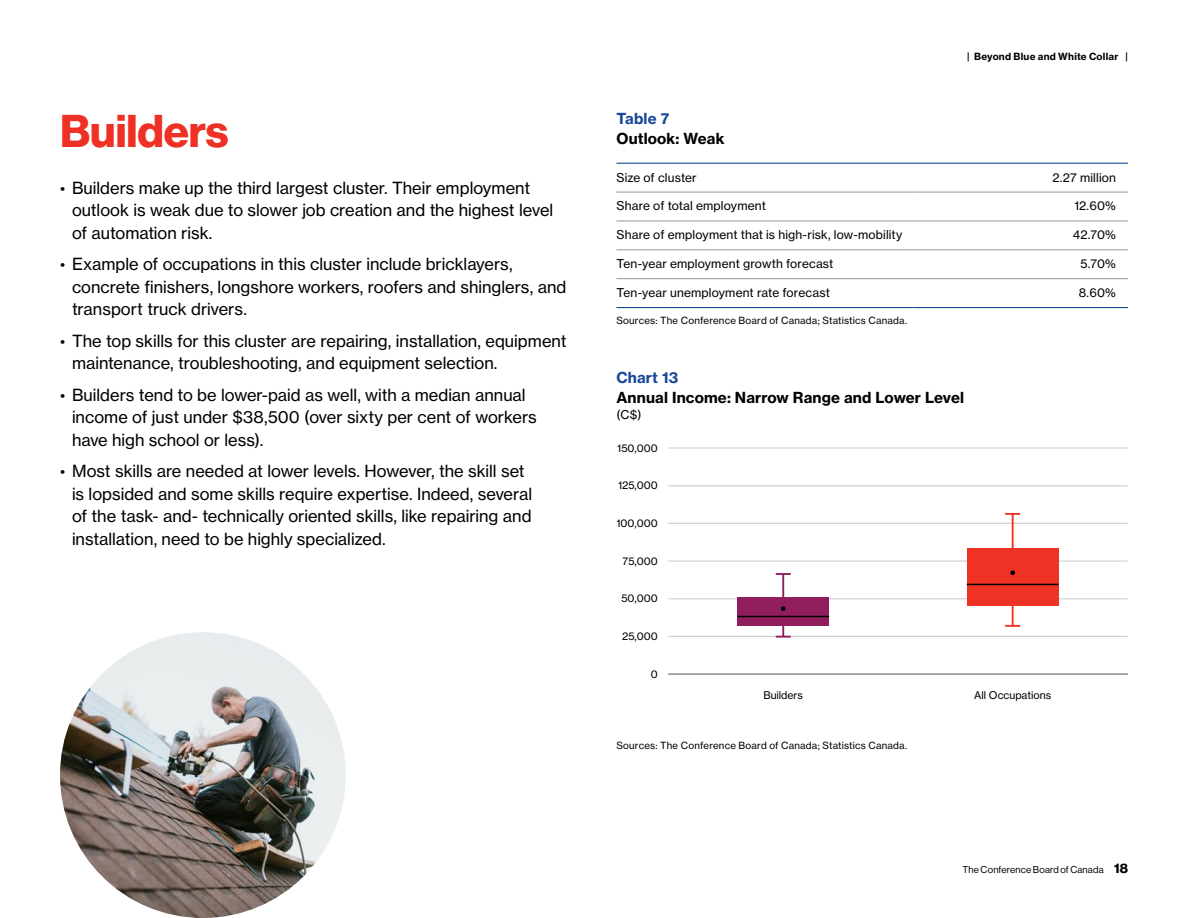
<style>
.page{position:relative;width:1188px;height:918px;background:#fff}
.page>*{position:absolute;margin:0;border:0;box-sizing:border-box;transform-origin:0 0}
.t1{font:45px "N Haas Grotesk DS Pro 75 Bd";color:#ee3124}
.t2{font:16.5px/22.5px "N Haas Grotesk TX Pro 55 Rg";color:#000}
.t3{font:15px "N Haas Grotesk TX Pro 75 Bd";letter-spacing:.01em;color:#000}
.t4{font:15px "N Haas Grotesk TX Pro 75 Bd";letter-spacing:.01em;color:#1a4798}
.t5{font:12px "N Haas Grotesk TX Pro 55 Rg";letter-spacing:.015em;color:#000}
.t6{font:10.5px "N Haas Grotesk TX Pro 55 Rg";color:#000}
.t7{font:9.75px "N Haas Grotesk TX Pro 55 Rg";letter-spacing:.02em;color:#000}
.t8{font:9.75px "N Haas Grotesk DS Pro 55 Rg";letter-spacing:.02em;color:#000}
.t9{font:9.75px "N Haas Grotesk TX Pro 75 Bd";letter-spacing:.025em;color:#000}
.s1{font-size:15px}
.s2{font-family:"N Haas Grotesk DS Pro 75 Bd";font-size:13.5px}
</style>
<div class="page">
<hr style="left:616px;top:163px;width:297px;height:1px;background:#1a4798">
<hr style="left:913px;top:163px;width:215px;height:1px;background:#1a4798">
<hr style="left:616px;top:192px;width:297px;height:1px;background:#939598">
<hr style="left:913px;top:192px;width:215px;height:1px;background:#939598">
<hr style="left:616px;top:221px;width:297px;height:1px;background:#939598">
<hr style="left:913px;top:221px;width:215px;height:1px;background:#939598">
<hr style="left:616px;top:249px;width:297px;height:1px;background:#939598">
<hr style="left:913px;top:249px;width:215px;height:1px;background:#939598">
<hr style="left:616px;top:278px;width:297px;height:1px;background:#939598">
<hr style="left:913px;top:278px;width:215px;height:1px;background:#939598">
<hr style="left:616px;top:307px;width:297px;height:1px;background:#1a4798">
<hr style="left:913px;top:307px;width:215px;height:1px;background:#1a4798">
<img style="left:60px;top:632px;width:286px;height:286px;border-radius:143px">
<hr style="left:668px;top:448px;width:460px;height:1px;background:#c7c8ca">
<hr style="left:668px;top:485px;width:460px;height:1px;background:#c7c8ca">
<hr style="left:668px;top:523px;width:460px;height:1px;background:#c7c8ca">
<hr style="left:668px;top:561px;width:460px;height:1px;background:#c7c8ca">
<hr style="left:668px;top:598px;width:460px;height:1px;background:#c7c8ca">
<hr style="left:668px;top:636px;width:460px;height:1px;background:#c7c8ca">
<hr style="left:668px;top:673px;width:460px;height:2px;background:#939598">
<svg style="left:1005px;top:625px;width:15px;height:2px"></svg>
<svg style="left:1005px;top:513px;width:15px;height:2px"></svg>
<hr style="left:1012px;top:514px;width:2px;height:112px;background:#ee3325">
<div style="left:967px;top:548px;width:92px;height:58px;background:#ee3325"></div>
<hr style="left:967px;top:584px;width:92px;height:1px;background:#000">
<svg style="left:1010px;top:570px;width:5px;height:5px"></svg>
<svg style="left:776px;top:636px;width:15px;height:2px"></svg>
<svg style="left:776px;top:573px;width:15px;height:2px"></svg>
<hr style="left:782px;top:574px;width:2px;height:63px;background:#911e5c">
<div style="left:737px;top:598px;width:92px;height:28px;background:#911e5c"></div>
<hr style="left:737px;top:616px;width:92px;height:1px;background:#000">
<svg style="left:781px;top:606px;width:5px;height:5px"></svg>
<h1 class="t1" style="left:60px;top:105px;width:170px">Builders</h1>
<p class="t2" style="left:72px;top:176px;width:483px;text-indent:-12px"><span class="s1">•</span> Builders make up the third largest cluster. Their employment outlook is weak due to slower job creation and the highest level of automation risk.</p>
<p class="t2" style="left:72px;top:253px;width:496px;text-indent:-12px"><span class="s1">•</span> Example of occupations in this cluster include bricklayers, concrete finishers, longshore workers, roofers and shinglers, and transport truck drivers.</p>
<p class="t2" style="left:72px;top:329px;width:496px;text-indent:-12px"><span class="s1">•</span> The top skills for this cluster are repairing, installation, equipment maintenance, troubleshooting, and equipment selection.</p>
<p class="t2" style="left:72px;top:383px;width:466px;text-indent:-12px"><span class="s1">•</span> Builders tend to be lower-paid as well, with a median annual income of just under $38,500 (over sixty per cent of workers have high school or less).</p>
<p class="t2" style="left:72px;top:460px;width:462px;text-indent:-12px"><span class="s1">•</span> Most skills are needed at lower levels. However, the skill set is lopsided and some skills require expertise. Indeed, several of the task- and- technically oriented skills, like repairing and installation, need to be highly specialized.</p>
<p class="t9" style="left:967px;top:50px;width:162px">| Beyond Blue and White Collar |</p>
<p class="t4" style="left:616px;top:109px;width:54px">Table 7</p>
<p class="t3" style="left:616px;top:129px;width:110px">Outlook: Weak</p>
<p class="t5" style="left:616px;top:170px;width:82px">Size of cluster</p>
<p class="t5" style="left:1052px;top:170px;width:65px">2.27 million</p>
<p class="t5" style="left:616px;top:199px;width:151px">Share of total employment</p>
<p class="t5" style="left:1074px;top:199px;width:43px">12.60%</p>
<p class="t5" style="left:616px;top:228px;width:287px">Share of employment that is high-risk, low-mobility</p>
<p class="t5" style="left:1073px;top:228px;width:45px">42.70%</p>
<p class="t5" style="left:616px;top:256px;width:218px">Ten-year employment growth forecast</p>
<p class="t5" style="left:1080px;top:256px;width:37px">5.70%</p>
<p class="t5" style="left:616px;top:285px;width:215px">Ten-year unemployment rate forecast</p>
<p class="t5" style="left:1079px;top:285px;width:39px">8.60%</p>
<p class="t7" style="left:616px;top:315px;width:292px">Sources: The Conference Board of Canada; Statistics Canada.</p>
<p class="t4" style="left:616px;top:368px;width:63px">Chart 13</p>
<p class="t3" style="left:616px;top:388px;width:349px">Annual Income: Narrow Range and Lower Level</p>
<p class="t5" style="left:616px;top:408px;width:26px">(C$)</p>
<p class="t6" style="left:617px;top:441px;width:42px">150,000</p>
<p class="t6" style="left:618px;top:479px;width:41px">125,000</p>
<p class="t6" style="left:616px;top:517px;width:43px">100,000</p>
<p class="t6" style="left:623px;top:555px;width:37px">75,000</p>
<p class="t6" style="left:621px;top:592px;width:38px">50,000</p>
<p class="t6" style="left:622px;top:630px;width:37px">25,000</p>
<p class="t6" style="left:651px;top:668px;width:9px">0</p>
<p class="t6" style="left:763px;top:688px;width:41px">Builders</p>
<p class="t6" style="left:974px;top:688px;width:79px">All Occupations</p>
<p class="t7" style="left:616px;top:740px;width:292px">Sources: The Conference Board of Canada; Statistics Canada.</p>
<p class="t8" style="left:962px;top:864px;width:167px">The Conference Board of Canada <span class="s2">18</span></p>
</div>
